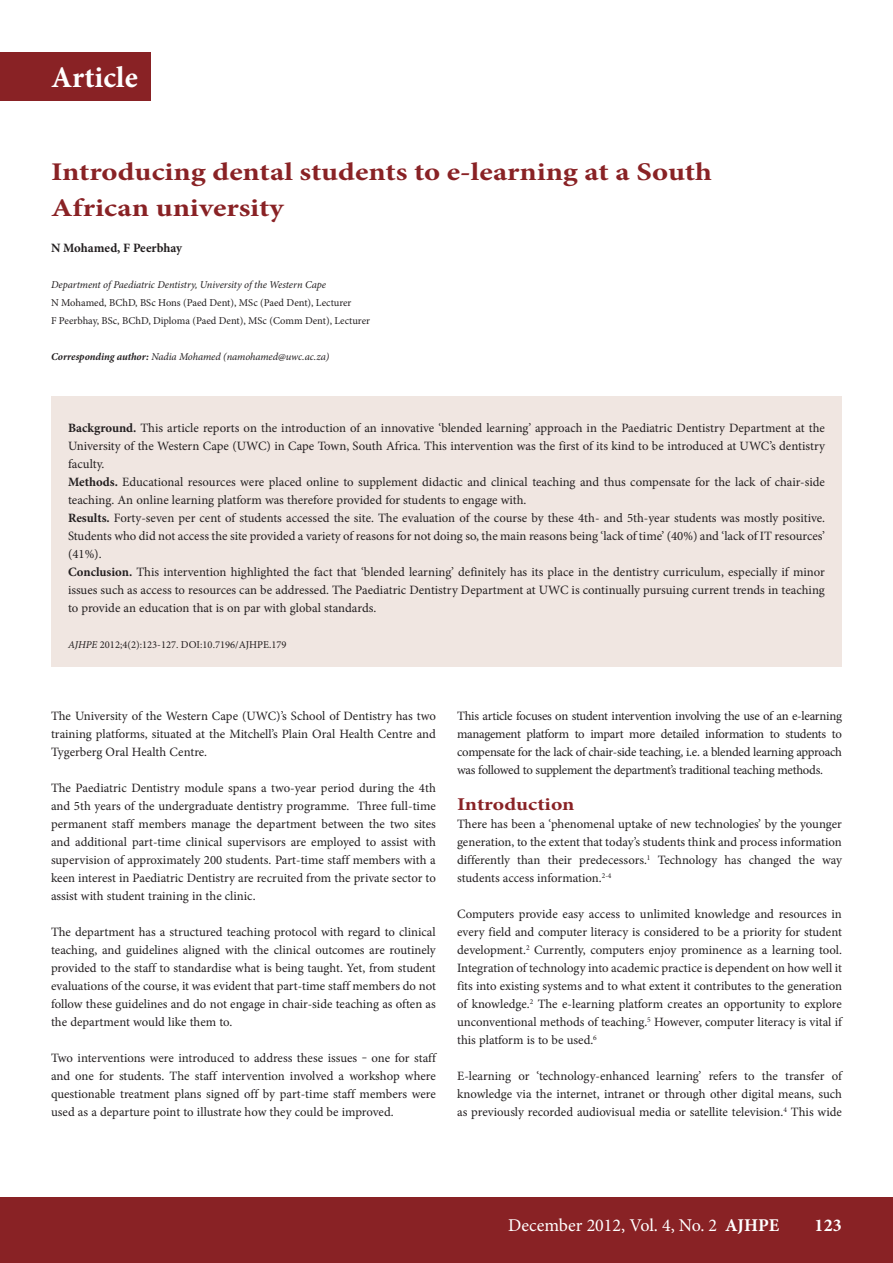
<style>
.page{position:relative;width:893px;height:1263px;background:#fff}
.page>*{position:absolute;margin:0;border:0;box-sizing:border-box;transform-origin:0 0}
.t1{font:700 30px "Minion Pro";letter-spacing:.005em;color:#fff}
.A_HEAD{font:700 25.5px/36px "Minion Pro";color:#892225;scale:1.2 1}
.t2{font:18px "Minion Pro";color:#fff}
.B_HEAD{font:700 18px "Minion Pro";letter-spacing:-.005em;color:#892225;scale:1.2 1}
.t3{font:700 18px "Minion Pro";color:#fff}
.BODY_TEXT_1ST_PARAGR{font:12.75px/18px "Minion Pro";color:#231f20;text-align:justify}
.AUTHORS_NAME{font:700 12.75px "Minion Pro";letter-spacing:-.005em;color:#231f20}
.AUTHOR_DETAILS{font:10.5px "Minion Pro";color:#231f20}
.AUTHOR_DETAILS-2{font:italic 10.5px "Minion Pro";letter-spacing:-.01em;color:#231f20}
.CORRESPONDING_AUTHOR{font:italic 10.5px "Minion Pro";letter-spacing:-.005em;color:#231f20}
.S_AFR_MED{font:10.5px "Minion Pro";color:#231f20}
.s1{font-weight:700}
.s2{font-style:italic}
</style>
<div class="page">
<div style="left:0;top:1197px;width:893px;height:66px;background:#892225"></div>
<div style="left:0;top:52px;width:151px;height:49px;background:#892225"></div>
<div style="left:51px;top:396px;width:791px;height:270px;background:#f0e6e1"></div>
<h1 class="t1" style="left:51px;top:57px;width:88px">Article</h1>
<h1 class="A_HEAD" style="left:51px;top:154px;width:552px">Introducing dental students to e-learning at a South<br>African university</h1>
<p class="AUTHORS_NAME" style="left:51px;top:239px;width:133px">N Mohamed, F Peerbhay</p>
<p class="AUTHOR_DETAILS-2" style="left:51px;top:277px;width:277px">Department of Paediatric Dentistry, University of the Western Cape</p>
<p class="AUTHOR_DETAILS" style="left:51px;top:296px;width:302px">N Mohamed, BChD, BSc Hons (Paed Dent), MSc (Paed Dent), Lecturer</p>
<p class="AUTHOR_DETAILS" style="left:51px;top:314px;width:320px">F Peerbhay, BSc, BChD, Diploma (Paed Dent), MSc (Comm Dent), Lecturer</p>
<p class="CORRESPONDING_AUTHOR" style="left:51px;top:349px;width:280px"><span class="s1">Corresponding author:</span> Nadia Mohamed (namohamed@uwc.ac.za)</p>
<p class="BODY_TEXT_1ST_PARAGR" style="left:68px;top:419px;width:758px"><span class="s1">Background.</span> This article reports on the introduction of an innovative ‘blended learning’ approach in the Paediatric Dentistry Department at the University of the Western Cape (UWC) in Cape Town, South Africa. This intervention was the first of its kind to be introduced at UWC’s dentistry faculty.</p>
<p class="BODY_TEXT_1ST_PARAGR" style="left:68px;top:473px;width:758px"><span class="s1">Methods.</span> Educational resources were placed online to supplement didactic and clinical teaching and thus compensate for the lack of chair-side teaching. An online learning platform was therefore provided for students to engage with.</p>
<p class="BODY_TEXT_1ST_PARAGR" style="left:68px;top:509px;width:758px"><span class="s1">Results.</span> Forty-seven per cent of students accessed the site. The evaluation of the course by these 4th- and 5th-year students was mostly positive.<br>Students who did not access the site provided a variety of reasons for not doing so, the main reasons being ‘lack of time’ (40%) and ‘lack of IT resources’ (41%).</p>
<p class="BODY_TEXT_1ST_PARAGR" style="left:68px;top:563px;width:758px"><span class="s1">Conclusion.</span> This intervention highlighted the fact that ‘blended learning’ definitely has its place in the dentistry curriculum, especially if minor issues such as access to resources can be addressed. The Paediatric Dentistry Department at UWC is continually pursuing current trends in teaching to provide an education that is on par with global standards.</p>
<p class="S_AFR_MED" style="left:68px;top:638px;width:220px"><span class="s2">AJHPE</span> 2012;4(2):123-127. DOI:10.7196/AJHPE.179</p>
<p class="BODY_TEXT_1ST_PARAGR" style="left:51px;top:707px;width:386px">The University of the Western Cape (UWC)’s School of Dentistry has two training platforms, situated at the Mitchell’s Plain Oral Health Centre and Tygerberg Oral Health Centre.</p>
<p class="BODY_TEXT_1ST_PARAGR" style="left:51px;top:779px;width:386px">The Paediatric Dentistry module spans a two-year period during the 4th and 5th years of the undergraduate dentistry programme. Three full-time permanent staff members manage the department between the two sites and additional part-time clinical supervisors are employed to assist with supervision of approximately 200 students. Part-time staff members with a keen interest in Paediatric Dentistry are recruited from the private sector to assist with student training in the clinic.</p>
<p class="BODY_TEXT_1ST_PARAGR" style="left:51px;top:923px;width:386px">The department has a structured teaching protocol with regard to clinical teaching, and guidelines aligned with the clinical outcomes are routinely provided to the staff to standardise what is being taught. Yet, from student evaluations of the course, it was evident that part-time staff members do not follow these guidelines and do not engage in chair-side teaching as often as the department would like them to.</p>
<p class="BODY_TEXT_1ST_PARAGR" style="left:51px;top:1049px;width:386px">Two interventions were introduced to address these issues ‒ one for staff and one for students. The staff intervention involved a workshop where questionable treatment plans signed off by part-time staff members were used as a departure point to illustrate how they could be improved.</p>
<p class="BODY_TEXT_1ST_PARAGR" style="left:457px;top:707px;width:386px">This article focuses on student intervention involving the use of an e-learning management platform to impart more detailed information to students to compensate for the lack of chair-side teaching, i.e. a blended learning approach was followed to supplement the department’s traditional teaching methods.</p>
<h2 class="B_HEAD" style="left:457px;top:792px;width:99px">Introduction</h2>
<p class="BODY_TEXT_1ST_PARAGR" style="left:457px;top:815px;width:386px">There has been a ‘phenomenal uptake of new technologies’ by the younger generation, to the extent that today’s students think and process information differently than their predecessors.<sup>1</sup> Technology has changed the way students access information.<sup>2-4</sup></p>
<p class="BODY_TEXT_1ST_PARAGR" style="left:457px;top:905px;width:386px">Computers provide easy access to unlimited knowledge and resources in every field and computer literacy is considered to be a priority for student development.<sup>2</sup> Currently, computers enjoy prominence as a learning tool.<br>Integration of technology into academic practice is dependent on how well it fits into existing systems and to what extent it contributes to the generation of knowledge.<sup>2</sup> The e-learning platform creates an opportunity to explore unconventional methods of teaching.<sup>5</sup> However, computer literacy is vital if this platform is to be used.<sup>6</sup></p>
<p class="BODY_TEXT_1ST_PARAGR" style="left:457px;top:1067px;width:386px">E-learning or ‘technology-enhanced learning’ refers to the transfer of knowledge via the internet, intranet or through other digital means, such as previously recorded audiovisual media or satellite television.<sup>4</sup> This wide</p>
<p class="t2" style="left:508px;top:1213px;width:273px">December 2012, Vol. 4, No. 2 <span class="s1">AJHPE</span></p>
<p class="t3" style="left:814px;top:1213px;width:29px">123</p>
</div>
